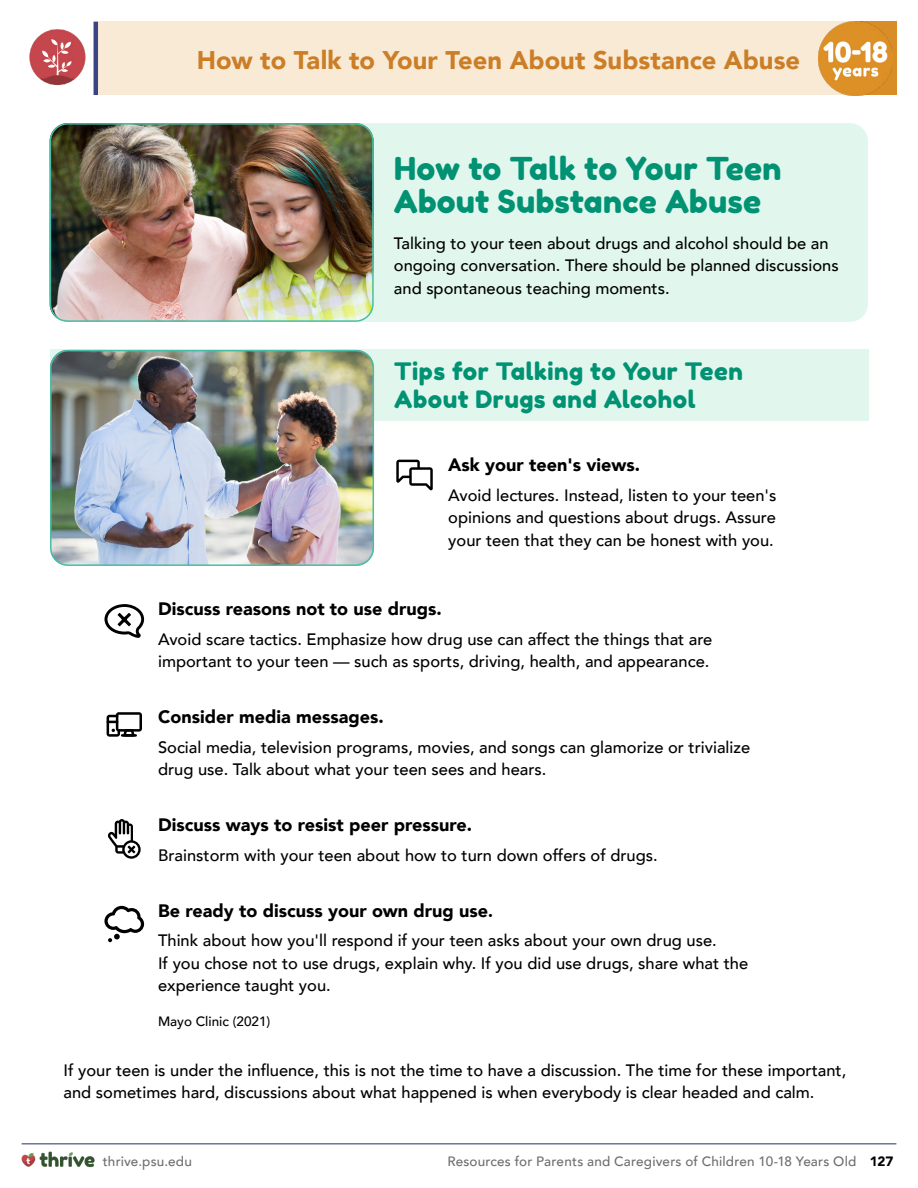
<style>
.page{position:relative;width:918px;height:1188px;background:#fff}
.page>*{position:absolute;margin:0;border:0;box-sizing:border-box;transform-origin:0 0}
.Heading_1__Resource{font:31.5px/33px "Fredoka One";letter-spacing:.005em;color:#009273}
.t1{font:900 25.5px "Avenir";color:#cc7e27}
.Shaded_Heading_2__Fr{font:24px/28.5px "Fredoka One";letter-spacing:.02em;color:#009273}
.Body_Text{font:900 18px "Avenir";color:#000}
.Body_Text-2{font:500 16.5px/22.5px "Avenir";color:#000}
.t2{font:500 13.5px "Avenir";letter-spacing:.015em;color:#6d6e71}
.Reference_Text{font:500 13.5px "Avenir";color:#000}
.s1{font-size:16.5px}
.s2{font-weight:900;color:#000}
</style>
<div class="page">
<div style="left:98px;top:22px;width:798px;height:73px;background:#f9ead6"></div>
<img style="left:29px;top:22px;width:65px;height:70px">
<hr style="left:94px;top:24px;width:4px;height:69px;background:#3a4482">
<div style="left:855px;top:22px;width:41px;height:73px;background:#d98d27"></div>
<img style="left:819px;top:22px;width:73px;height:73px">
<img style="left:22px;top:1151px;width:73px;height:16px">
<hr style="left:22px;top:1143px;width:874px;height:1px;background:#3a4482">
<div style="left:50px;top:350px;width:818px;height:71px;background:#e1f7ed"></div>
<svg style="left:396px;top:460px;width:37px;height:30px"></svg>
<svg style="left:104px;top:604px;width:40px;height:34px"></svg>
<svg style="left:107px;top:712px;width:35px;height:25px"></svg>
<svg style="left:107px;top:819px;width:34px;height:40px"></svg>
<svg style="left:104px;top:906px;width:40px;height:36px"></svg>
<div style="left:50px;top:123px;width:818px;height:199px;background:#e1f7ed;border-radius:18px"></div>
<img style="left:50px;top:123px;width:321px;height:199px">
<div style="left:50px;top:123px;width:324px;height:199px;border:2px solid #48bea6;border-radius:17px"></div>
<img style="left:50px;top:350px;width:324px;height:216px">
<div style="left:50px;top:350px;width:324px;height:216px;border:2px solid #48bea6;border-radius:17px"></div>
<h2 class="t1" style="left:197px;top:38px;width:605px">How to Talk to Your Teen About Substance Abuse</h2>
<h1 class="Heading_1__Resource" style="left:394px;top:151px;width:389px">How to Talk to Your Teen<br>About Substance Abuse</h1>
<p class="Body_Text-2" style="left:394px;top:231px;width:446px">Talking to your teen about drugs and alcohol should be an ongoing conversation. There should be planned discussions and spontaneous teaching moments.</p>
<h2 class="Shaded_Heading_2__Fr" style="left:394px;top:357px;width:350px">Tips for Talking to Your Teen<br>About Drugs and Alcohol</h2>
<p class="Body_Text" style="left:448px;top:450px;width:193px">Ask your teen's views.</p>
<p class="Body_Text-2" style="left:448px;top:483px;width:330px;text-align:justify">Avoid lectures. Instead, listen to your teen's opinions and questions about drugs. Assure your teen that they can be honest with you.</p>
<p class="Body_Text" style="left:158px;top:594px;width:285px">Discuss reasons not to use drugs.</p>
<p class="Body_Text-2" style="left:158px;top:627px;width:556px">Avoid scare tactics. Emphasize how drug use can affect the things that are important to your teen — such as sports, driving, health, and appearance.</p>
<p class="Body_Text" style="left:158px;top:702px;width:227px">Consider media messages.</p>
<p class="Body_Text-2" style="left:158px;top:735px;width:594px">Social media, television programs, movies, and songs can glamorize or trivialize drug use. Talk about what your teen sees and hears.</p>
<p class="Body_Text" style="left:158px;top:810px;width:315px">Discuss ways to resist peer pressure.</p>
<p class="Body_Text-2" style="left:158px;top:843px;width:501px">Brainstorm with your teen about how to turn down offers of drugs.</p>
<p class="Body_Text" style="left:158px;top:895px;width:337px">Be ready to discuss your own drug use<span class="s1">.</span></p>
<p class="Body_Text-2" style="left:158px;top:928px;width:592px">Think about how you'll respond if your teen asks about your own drug use.<br>If you chose not to use drugs, explain why. If you did use drugs, share what the experience taught you.</p>
<p class="Reference_Text" style="left:158px;top:1010px;width:114px">Mayo Clinic (2021)</p>
<p class="Body_Text-2" style="left:64px;top:1058px;width:784px">If your teen is under the influence, this is not the time to have a discussion. The time for these important, and sometimes hard, discussions about what happened is when everybody is clear headed and calm.</p>
<p class="t2" style="left:103px;top:1149px;width:91px">thrive.psu.edu</p>
<p class="t2" style="left:447px;top:1149px;width:447px">Resources for Parents and Caregivers of Children 10-18 Years Old <span class="s2">127</span></p>
</div>
